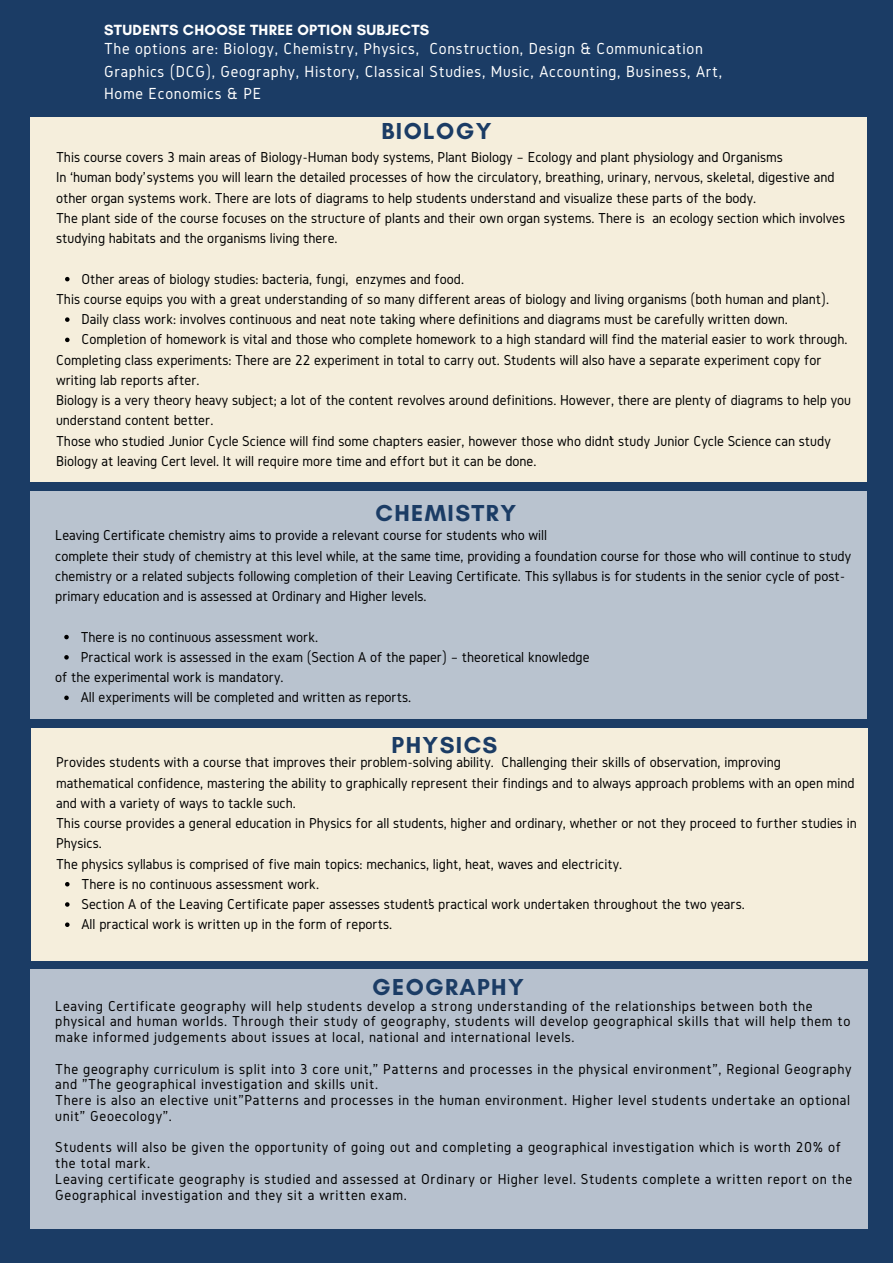
<style>
.page{position:relative;width:893px;height:1264px;background:#fff}
.page>*{position:absolute;margin:0;border:0;box-sizing:border-box;transform-origin:0 0}
.t1{font:700 23.55px "Glacial Indifference";letter-spacing:.06em;color:#1b3c65}
.t2{font:16.65px/22.6px "Gidole";letter-spacing:.04em;color:#fff}
.t3{font:15px/20.2px "Gidole";color:#000}
.t4{font:15px/15.8px "Gidole";letter-spacing:.04em;color:#000}
.t5{font:700 15px "Glacial Indifference";letter-spacing:.02em;color:#fff}
</style>
<div class="page">
<div style="left:0;top:0;width:892px;height:1262px;background:#1b3c65"></div>
<div style="left:30px;top:117px;width:837px;height:364px;background:#f5eedc"></div>
<div style="left:30px;top:491px;width:837px;height:227px;background:#b9c3cf"></div>
<div style="left:31px;top:727px;width:836px;height:233px;background:#f5eedc"></div>
<svg style="left:65px;top:277px;width:5px;height:4px"></svg>
<svg style="left:65px;top:317px;width:5px;height:5px"></svg>
<svg style="left:65px;top:337px;width:5px;height:5px"></svg>
<svg style="left:64px;top:635px;width:5px;height:4px"></svg>
<svg style="left:64px;top:655px;width:5px;height:4px"></svg>
<svg style="left:64px;top:695px;width:5px;height:5px"></svg>
<svg style="left:65px;top:882px;width:5px;height:4px"></svg>
<svg style="left:65px;top:902px;width:5px;height:4px"></svg>
<svg style="left:65px;top:922px;width:5px;height:5px"></svg>
<div style="left:30px;top:969px;width:838px;height:259px;background:#b7c1ce"></div>
<p class="t5" style="left:104px;top:21px;width:327px">STUDENTS CHOOSE THREE OPTION SUBJECTS</p>
<p class="t2" style="left:104px;top:37px;width:619px">The options are: Biology, Chemistry, Physics, Construction, Design &amp; Communication<br>Graphics (DCG), Geography, History, Classical Studies, Music, Accounting, Business, Art,<br>Home Economics &amp; PE</p>
<h1 class="t1" style="left:381px;top:117px;width:111px">BIOLOGY</h1>
<p class="t3" style="left:56px;top:147px;width:790px">This course covers 3 main areas of Biology-Human body systems, Plant Biology – Ecology and plant physiology and Organisms<br>In ‘human body’systems you will learn the detailed processes of how the circulatory, breathing, urinary, nervous, skeletal, digestive and other organ systems work. There are lots of diagrams to help students understand and visualize these parts of the body.<br>The plant side of the course focuses on the structure of plants and their own organ systems. There is an ecology section which involves studying habitats and the organisms living there.</p>
<p class="t3" style="left:81px;top:268px;width:384px">Other areas of biology studies: bacteria, fungi, enzymes and food.</p>
<p class="t3" style="left:81px;top:309px;width:767px">Daily class work: involves continuous and neat note taking where definitions and diagrams must be carefully written down.<br>Completion of homework is vital and those who complete homework to a high standard will find the material easier to work through.</p>
<p class="t3" style="left:56px;top:288px;width:774px">This course equips you with a great understanding of so many different areas of biology and living organisms (both human and plant).</p>
<p class="t3" style="left:56px;top:349px;width:796px">Completing class experiments: There are 22 experiment in total to carry out. Students will also have a separate experiment copy for writing lab reports after.<br>Biology is a very theory heavy subject; a lot of the content revolves around definitions. However, there are plenty of diagrams to help you understand content better.<br>Those who studied Junior Cycle Science will find some chapters easier, however those who didn’t study Junior Cycle Science can study Biology at leaving Cert level. It will require more time and effort but it can be done.</p>
<h1 class="t1" style="left:375px;top:499px;width:142px">CHEMISTRY</h1>
<p class="t3" style="left:55px;top:525px;width:797px">Leaving Certificate chemistry aims to provide a relevant course for students who will<br>complete their study of chemistry at this level while, at the same time, providing a foundation course for those who will continue to study chemistry or a related subjects following completion of their Leaving Certificate. This syllabus is for students in the senior cycle of post&shy;primary education and is assessed at Ordinary and Higher levels.</p>
<p class="t3" style="left:81px;top:626px;width:510px">There is no continuous assessment work.<br>Practical work is assessed in the exam (Section A of the paper) – theoretical knowledge</p>
<p class="t3" style="left:81px;top:687px;width:332px">All experiments will be completed and written as reports.</p>
<p class="t3" style="left:55px;top:666px;width:230px">of the experimental work is mandatory.</p>
<h1 class="t1" style="left:391px;top:730px;width:107px">PHYSICS</h1>
<p class="t3" style="left:56px;top:752px;width:802px">Provides students with a course that improves their problem-solving ability. Challenging their skills of observation, improving mathematical confidence, mastering the ability to graphically represent their findings and to always approach problems with an open mind and with a variety of ways to tackle such.<br>This course provides a general education in Physics for all students, higher and ordinary, whether or not they proceed to further studies in Physics.<br>The physics syllabus is comprised of five main topics: mechanics, light, heat, waves and electricity.</p>
<p class="t3" style="left:81px;top:873px;width:665px">There is no continuous assessment work.<br>Section A of the Leaving Certificate paper assesses student’s practical work undertaken throughout the two years.<br>All practical work is written up in the form of reports.</p>
<h1 class="t1" style="left:372px;top:972px;width:153px">GEOGRAPHY</h1>
<p class="t4" style="left:55px;top:997px;width:796px">Leaving Certificate geography will help students develop a strong understanding of the relationships between both the physical and human worlds. Through their study of geography, students will develop geographical skills that will help them to make informed judgements about issues at local, national and international levels.</p>
<p class="t4" style="left:55px;top:1060px;width:797px">The geography curriculum is split into 3 core unit," Patterns and processes in the physical environment", Regional Geography and "The geographical investigation and skills unit.<br>There is also an elective unit"Patterns and processes in the human environment. Higher level students undertake an optional unit" Geoecology".</p>
<p class="t4" style="left:55px;top:1139px;width:798px">Students will also be given the opportunity of going out and completing a geographical investigation which is worth 20% of the total mark.<br>Leaving certificate geography is studied and assessed at Ordinary or Higher level. Students complete a written report on the Geographical investigation and they sit a written exam.</p>
</div>
